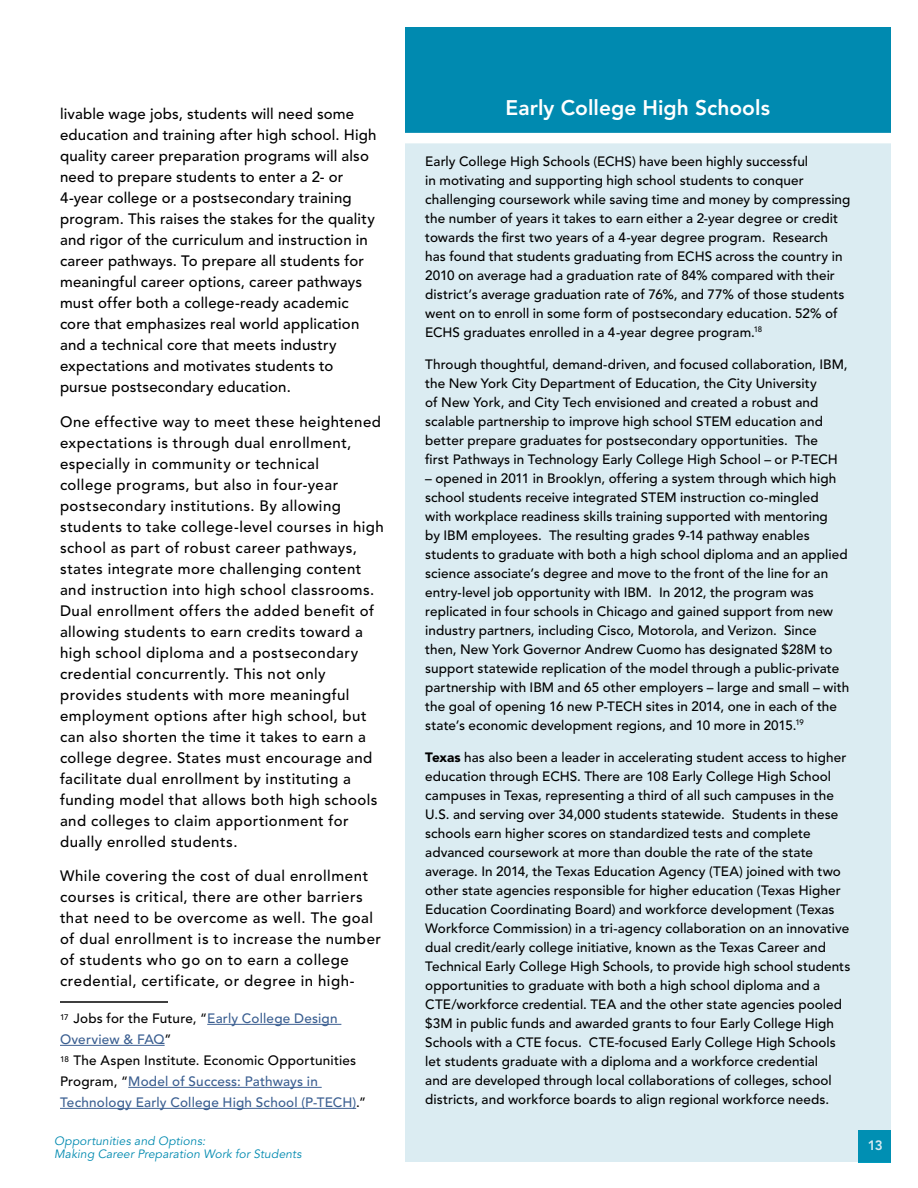
<style>
.page{position:relative;width:918px;height:1188px;background:#fff}
.page>*{position:absolute;margin:0;border:0;box-sizing:border-box;transform-origin:0 0}
.t1{font:800 21px "Avenir LT Std";color:#fff}
.t2{font:500 15px/21px "Avenir LT Std";letter-spacing:.025em;color:#000}
.t3{font:500 13.5px/19px "Avenir LT Std";letter-spacing:.005em;color:#000}
.t4{font:500 13.5px/21px "Avenir LT Std";letter-spacing:.015em;color:#3b5f91}
.t5{font:800 13.5px "Avenir LT Std";color:#fff}
.t6{font:italic 12px/13.5px "Avenir LT Std";letter-spacing:.01em;color:#008ab0}
.s1{color:#000}
.s2{font-weight:900}
</style>
<div class="page">
<hr style="left:60px;top:1001px;width:108px;height:2px;background:#000">
<hr style="left:207px;top:1024px;width:134px;height:1px;background:#3b5f91">
<hr style="left:60px;top:1045px;width:105px;height:1px;background:#3b5f91">
<hr style="left:128px;top:1087px;width:194px;height:1px;background:#3b5f91">
<hr style="left:60px;top:1108px;width:296px;height:1px;background:#3b5f91">
<div style="left:405px;top:28px;width:486px;height:1134px;background:#dbecf2"></div>
<div style="left:405px;top:27px;width:486px;height:115px;background:#008ab0"></div>
<div style="left:398px;top:133px;width:513px;height:10px;background:#fff"></div>
<p class="t2" style="left:60px;top:104px;width:318px">livable wage jobs, students will need some education and training after high school. High quality career preparation programs will also need to prepare students to enter a 2- or 4-year college or a postsecondary training program. This raises the stakes for the quality and rigor of the curriculum and instruction in career pathways. To prepare all students for meaningful career options, career pathways must offer both a college-ready academic core that emphasizes real world application and a technical core that meets industry expectations and motivates students to pursue postsecondary education.</p>
<p class="t2" style="left:60px;top:412px;width:325px">One effective way to meet these heightened expectations is through dual enrollment, especially in community or technical<br>college programs, but also in four-year postsecondary institutions. By allowing students to take college-level courses in high school as part of robust career pathways, states integrate more challenging content and instruction into high school classrooms.<br>Dual enrollment offers the added benefit of allowing students to earn credits toward a high school diploma and a postsecondary credential concurrently. This not only provides students with more meaningful employment options after high school, but can also shorten the time it takes to earn a college degree. States must encourage and facilitate dual enrollment by instituting a funding model that allows both high schools and colleges to claim apportionment for dually enrolled students. <sup>1718</sup></p>
<p class="t2" style="left:60px;top:866px;width:323px">While covering the cost of dual enrollment courses is critical, there are other barriers that need to be overcome as well. The goal of dual enrollment is to increase the number of students who go on to earn a college credential, certificate, or degree in high-</p>
<p class="t4" style="left:60px;top:1008px;width:308px"><sup>17</sup> <span class="s1">Jobs for the Future, “</span>Early College Design Overview &amp; FAQ<span class="s1">”<br></span><sup>18</sup> <span class="s1">The Aspen Institute. Economic Opportunities Program, “</span>Model of Success: Pathways in Technology Early College High School (P-TECH)<span class="s1">.”</span></p>
<p class="t6" style="left:54px;top:1134px;width:249px">Opportunities and Options:<br>Making Career Preparation Work for Students</p>
<h1 class="t1" style="left:506px;top:95px;width:266px">Early College High Schools</h1>
<p class="t3" style="left:425px;top:152px;width:427px">Early College High Schools (ECHS) have been highly successful<br>in motivating and supporting high school students to conquer challenging coursework while saving time and money by compressing the number of years it takes to earn either a 2-year degree or credit towards the first two years of a 4-year degree program. Research has found that students graduating from ECHS across the country in 2010 on average had a graduation rate of 84% compared with their district’s average graduation rate of 76%, and 77% of those students went on to enroll in some form of postsecondary education. 52% of ECHS graduates enrolled in a 4-year degree program.<sup>18</sup></p>
<p class="t3" style="left:425px;top:356px;width:424px">Through thoughtful, demand-driven, and focused collaboration, IBM, the New York City Department of Education, the City University<br>of New York, and City Tech envisioned and created a robust and scalable partnership to improve high school STEM education and better prepare graduates for postsecondary opportunities. The<br>first Pathways in Technology Early College High School – or P-TECH</p>
<p class="t3" style="left:425px;top:469px;width:426px">– opened in 2011 in Brooklyn, offering a system through which high school students receive integrated STEM instruction co-mingled<br>with workplace readiness skills training supported with mentoring<br>by IBM employees. The resulting grades 9-14 pathway enables students to graduate with both a high school diploma and an applied science associate’s degree and move to the front of the line for an entry-level job opportunity with IBM. In 2012, the program was replicated in four schools in Chicago and gained support from new industry partners, including Cisco, Motorola, and Verizon. Since then, New York Governor Andrew Cuomo has designated $28M to support statewide replication of the model through a public-private partnership with IBM and 65 other employers – large and small – with the goal of opening 16 new P-TECH sites in 2014, one in each of the state’s economic development regions, and 10 more in 2015.<sup>19</sup></p>
<p class="t3" style="left:425px;top:749px;width:427px"><span class="s2">Texas</span> has also been a leader in accelerating student access to higher education through ECHS. There are 108 Early College High School campuses in Texas, representing a third of all such campuses in the U.S. and serving over 34,000 students statewide. Students in these schools earn higher scores on standardized tests and complete advanced coursework at more than double the rate of the state average. In 2014, the Texas Education Agency (TEA) joined with two other state agencies responsible for higher education (Texas Higher Education Coordinating Board) and workforce development (Texas Workforce Commission) in a tri-agency collaboration on an innovative dual credit/early college initiative, known as the Texas Career and Technical Early College High Schools, to provide high school students opportunities to graduate with both a high school diploma and a CTE/workforce credential. TEA and the other state agencies pooled $3M in public funds and awarded grants to four Early College High Schools with a CTE focus. CTE-focused Early College High Schools let students graduate with a diploma and a workforce credential<br>and are developed through local collaborations of colleges, school districts, and workforce boards to align regional workforce needs.</p>
<p class="t5" style="left:868px;top:1138px;width:17px">13</p>
</div>
